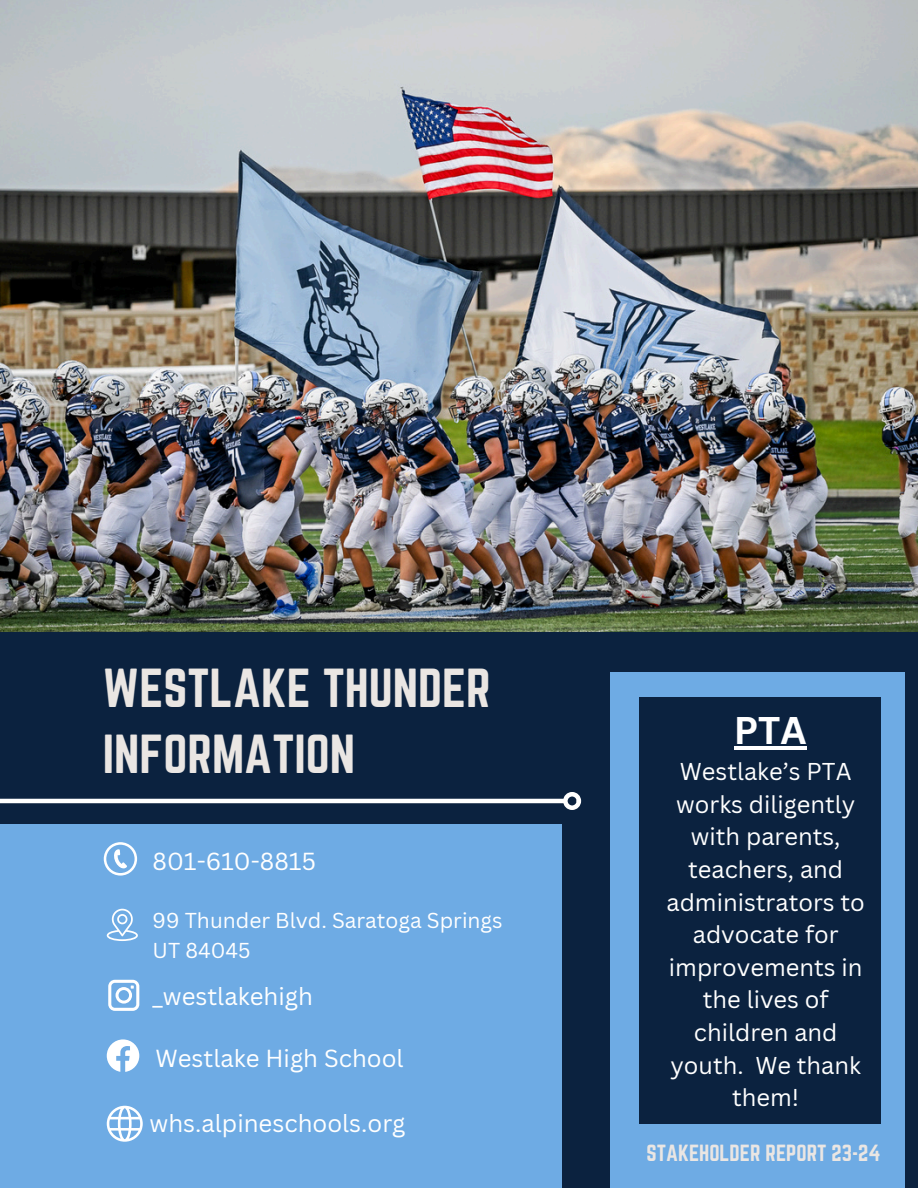
<style>
.page{position:relative;width:918px;height:1188px;background:#0b223f}
.page>*{position:absolute;margin:0;border:0;box-sizing:border-box;transform-origin:0 0}
.t1{font:48px/66.3px "Norwester";color:#eae6e3}
.t2{font:700 37.5px "Canva Sans";color:#fff}
.t3{font:24px "Canva Sans";color:#fff}
.t4{font:23.7px/32.7px "Canva Sans";color:#fff;text-align:center}
.t5{font:21px "Canva Sans";color:#fff}
.t6{font:20.4px "Norwester";color:#eae6e3}
</style>
<div class="page">
<img style="left:0;top:0;width:918px;height:632px">
<div style="left:610px;top:672px;width:294px;height:516px;background:#6eabe4"></div>
<hr style="left:0;top:799px;width:563px;height:4px;background:#fff">
<div style="left:563px;top:792px;width:18px;height:18px;border:4px solid #fff;border-radius:50%"></div>
<div style="left:639px;top:697px;width:242px;height:427px;background:#0b223f"></div>
<hr style="left:734px;top:746px;width:73px;height:4px;background:#fff">
<div style="left:0;top:824px;width:561px;height:364px;background:#6eabe4"></div>
<svg style="left:107px;top:1106px;width:36px;height:36px"></svg>
<svg style="left:107px;top:1039px;width:32px;height:33px"></svg>
<svg style="left:108px;top:980px;width:31px;height:31px"></svg>
<svg style="left:107px;top:909px;width:31px;height:32px"></svg>
<svg style="left:104px;top:842px;width:33px;height:34px"></svg>
<h1 class="t1" style="left:103px;top:654px;width:389px">WESTLAKE THUNDER<br>INFORMATION</h1>
<p class="t3" style="left:153px;top:845px;width:165px">801-610-8815</p>
<p class="t5" style="left:153px;top:906px;width:352px">99 Thunder Blvd. Saratoga Springs</p>
<p class="t5" style="left:153px;top:935px;width:100px">UT 84045</p>
<p class="t3" style="left:153px;top:980px;width:162px">_westlakehigh</p>
<h2 class="t3" style="left:156px;top:1041px;width:250px">Westlake High School</h2>
<h2 class="t3" style="left:150px;top:1107px;width:258px">whs.alpineschools.org</h2>
<h2 class="t2" style="left:734px;top:704px;width:74px">PTA</h2>
<h2 class="t4" style="left:667px;top:754px;width:200px">Westlake’s PTA works diligently with parents, teachers, and administrators to advocate for improvements in the lives of children and youth. We thank them!</h2>
<p class="t6" style="left:647px;top:1141px;width:236px">STAKEHOLDER REPORT 23-24</p>
</div>
